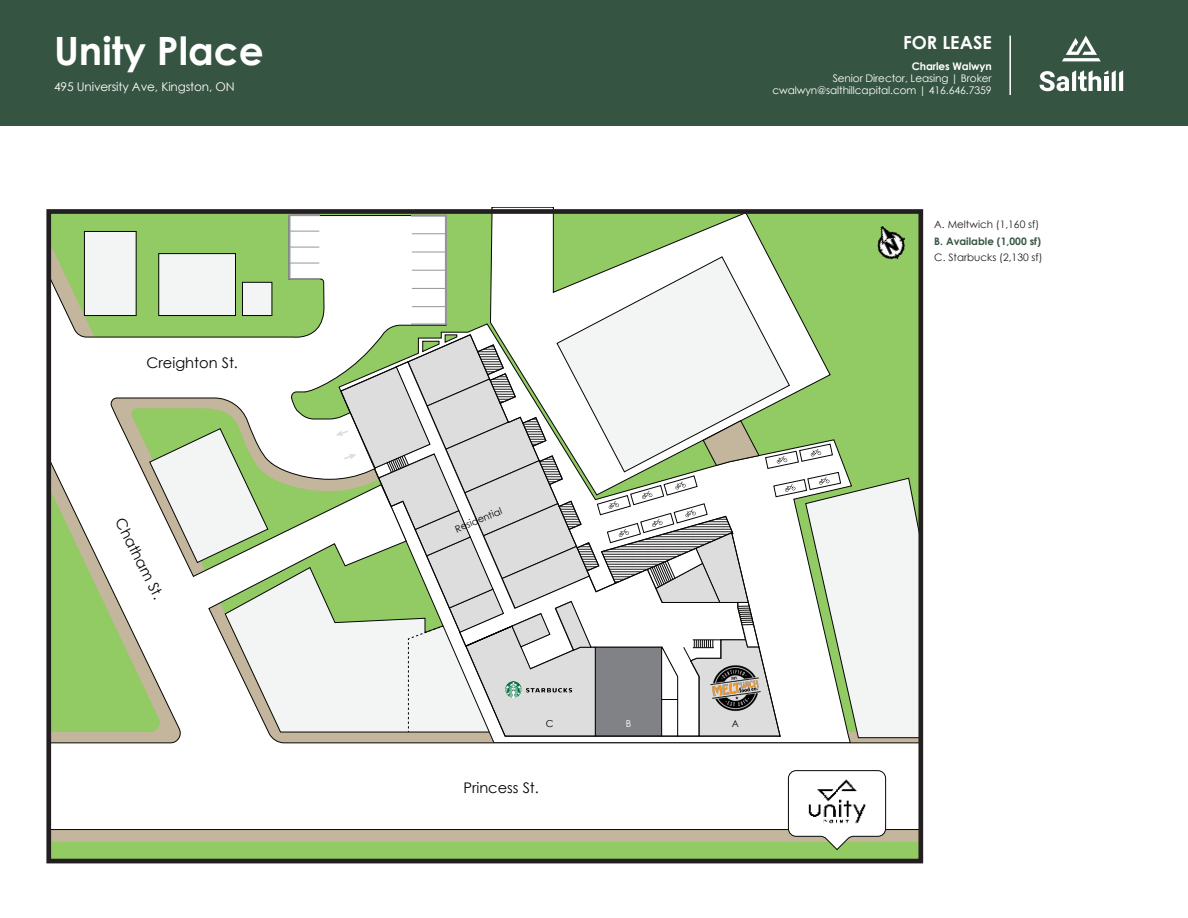
<style>
.page{position:relative;width:1188px;height:918px;background:#fff}
.page>*{position:absolute;margin:0;border:0;box-sizing:border-box;transform-origin:0 0}
.t1{font:700 39px "Century Gothic";color:#fff}
.t2{font:700 18px "Century Gothic";color:#fff}
.t3{font:14.7px "Century Gothic";color:#050504}
.t4{font:12px "Century Gothic";letter-spacing:-.01em;color:#fff}
.t5{font:10.5px "Century Gothic";letter-spacing:-.01em;color:#fff}
.t6{font:700 10.5px "Century Gothic";letter-spacing:-.01em;color:#fff}
.t7{font:10.35px/17px "Century Gothic";color:#231f20}
.t8{font:9.6px "Century Gothic";color:#050504}
.t9{font:9.6px "Century Gothic";color:#fff}
.s1{font-weight:700;color:#365543}
</style>
<div class="page">
<div style="left:0;top:0;width:1188px;height:125px;background:#365442"></div>
<div style="left:52px;top:842px;width:865px;height:15px;background:#92ca63"></div>
<div style="left:49px;top:824px;width:872px;height:18px;background:#c3b69c"></div>
<svg style="left:52px;top:215px;width:865px;height:615px"></svg>
<svg style="left:409px;top:215px;width:39px;height:111px"></svg>
<svg style="left:288px;top:215px;width:34px;height:66px"></svg>
<svg style="left:149px;top:428px;width:119px;height:135px"></svg>
<div style="left:159px;top:254px;width:76px;height:62px;background:#f3f5f5"></div>
<div style="left:159px;top:253px;width:77px;height:63px;border:1px solid #050504"></div>
<div style="left:242px;top:282px;width:30px;height:34px;background:#f3f5f5"></div>
<div style="left:242px;top:282px;width:30px;height:34px;border:1px solid #050504"></div>
<div style="left:84px;top:231px;width:52px;height:85px;background:#f3f5f5"></div>
<div style="left:84px;top:231px;width:52px;height:85px;border:1px solid #050504"></div>
<img style="left:870px;top:220px;width:41px;height:45px">
<svg style="left:336px;top:334px;width:581px;height:404px"></svg>
<svg style="left:787px;top:770px;width:100px;height:81px"></svg>
<img style="left:805px;top:773px;width:64px;height:64px">
<img style="left:505px;top:681px;width:69px;height:17px">
<img style="left:708px;top:662px;width:55px;height:52px">
<div style="left:46px;top:209px;width:877px;height:654px;border:5px solid #231f20"></div>
<hr style="left:1009px;top:36px;width:2px;height:59px;background:#fff">
<svg style="left:1062px;top:36px;width:39px;height:25px"></svg>
<svg style="left:1040px;top:70px;width:83px;height:21px"></svg>
<p class="t1" style="left:54px;top:21px;width:211px">Unity Place</p>
<p class="t4" style="left:54px;top:78px;width:182px">495 University Ave, Kingston, ON</p>
<p class="t3" style="left:147px;top:352px;width:93px">Creighton St.</p>
<p class="t3" style="left:129px;top:514px;width:90px;rotate:63deg">Chatham St.</p>
<p class="t8" style="left:453px;top:523px;width:51px;rotate:-22deg">Residential</p>
<p class="t8" style="left:546px;top:717px;width:9px">C</p>
<p class="t9" style="left:626px;top:717px;width:7px">B</p>
<p class="t3" style="left:463px;top:777px;width:77px">Princess St.</p>
<p class="t2" style="left:903px;top:29px;width:90px">FOR LEASE</p>
<p class="t6" style="left:912px;top:58px;width:81px">Charles Walwyn</p>
<p class="t5" style="left:833px;top:70px;width:160px">Senior Director, Leasing | Broker</p>
<p class="t5" style="left:772px;top:82px;width:221px">cwalwyn@salthillcapital.com | 416.646.7359</p>
<p class="t7" style="left:934px;top:215px;width:110px">A. Meltwich (1,160 sf)<br><span class="s1">B. Available (1,000 sf)<br></span>C. Starbucks (2,130 sf)</p>
<p class="t8" style="left:732px;top:717px;width:9px">A</p>
</div>
